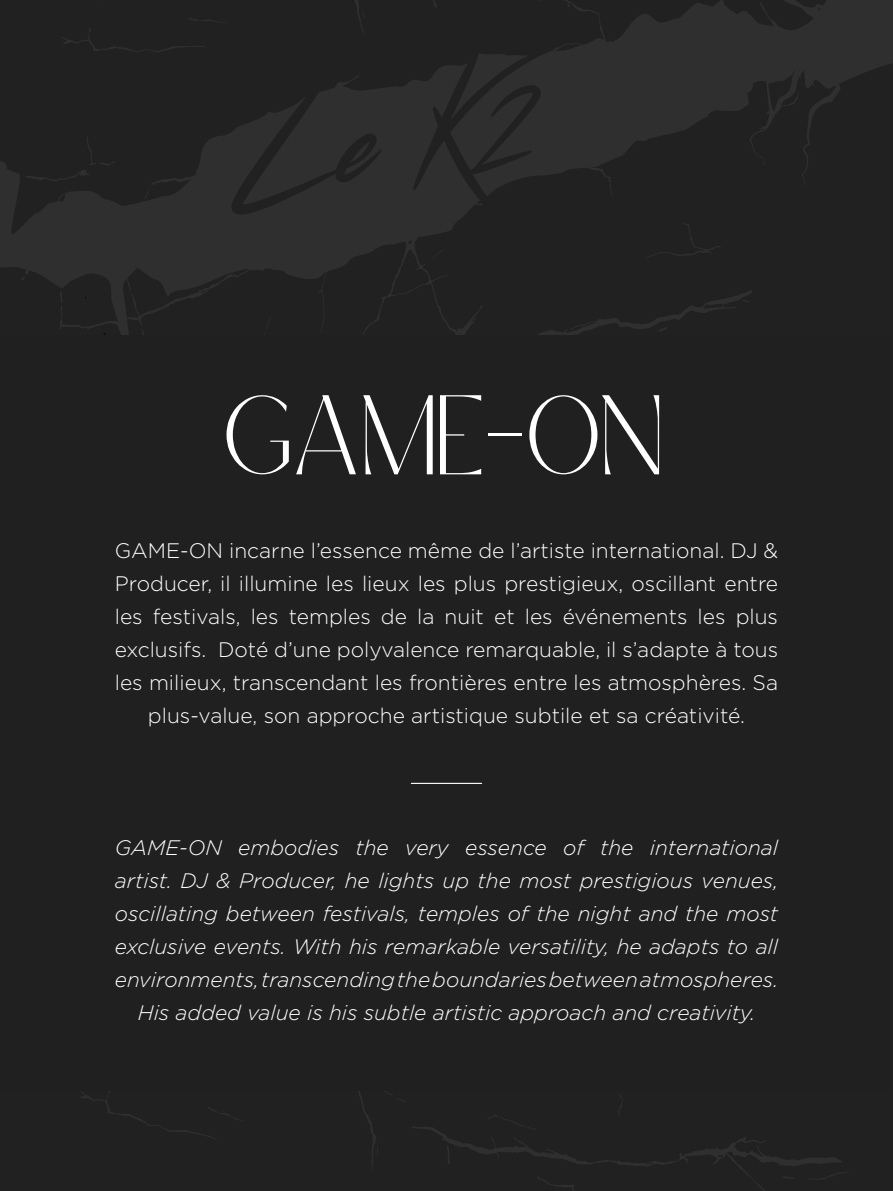
<style>
.page{position:relative;width:893px;height:1191px;background:#212121}
.page>*{position:absolute;margin:0;border:0;box-sizing:border-box;transform-origin:0 0}
.t1{font:75px "Callingstone";color:#fff}
.t2{font:300 21px/33px "Gotham";color:#fff;text-align:center}
.t3{font:italic 300 21px/33px "Gotham";color:#fff;text-align:center}
</style>
<div class="page">
<svg style="left:62px;top:18px;width:154px;height:34px"></svg>
<svg style="left:538px;top:290px;width:214px;height:45px"></svg>
<svg style="left:355px;top:0;width:9px;height:33px"></svg>
<svg style="left:648px;top:223px;width:72px;height:34px"></svg>
<svg style="left:0;top:75px;width:482px;height:260px"></svg>
<svg style="left:390px;top:0;width:503px;height:197px;fill:#2b2b2b"></svg>
<svg style="left:26px;top:136px;width:89px;height:46px"></svg>
<svg style="left:81px;top:1091px;width:764px;height:100px"></svg>
<hr style="left:411px;top:783px;width:71px;height:1px;background:#fff">
<h1 class="t1" style="left:227px;top:389px;width:441px">GAME-ON</h1>
<p class="t2" style="left:115px;top:533px;width:665px">GAME-ON incarne l’essence même de l’artiste international. DJ &amp; Producer, il illumine les lieux les plus prestigieux, oscillant entre les festivals, les temples de la nuit et les événements les plus exclusifs. Doté d’une polyvalence remarquable, il s’adapte à tous les milieux, transcendant les frontières entre les atmosphères. Sa plus-value, son approche artistique subtile et sa créativité.</p>
<p class="t3" style="left:115px;top:830px;width:665px">GAME-ON embodies the very essence of the international artist. DJ &amp; Producer, he lights up the most prestigious venues, oscillating between festivals, temples of the night and the most exclusive events. With his remarkable versatility, he adapts to all environments, transcending the boundaries between atmospheres.<br>His added value is his subtle artistic approach and creativity.</p>
</div>
